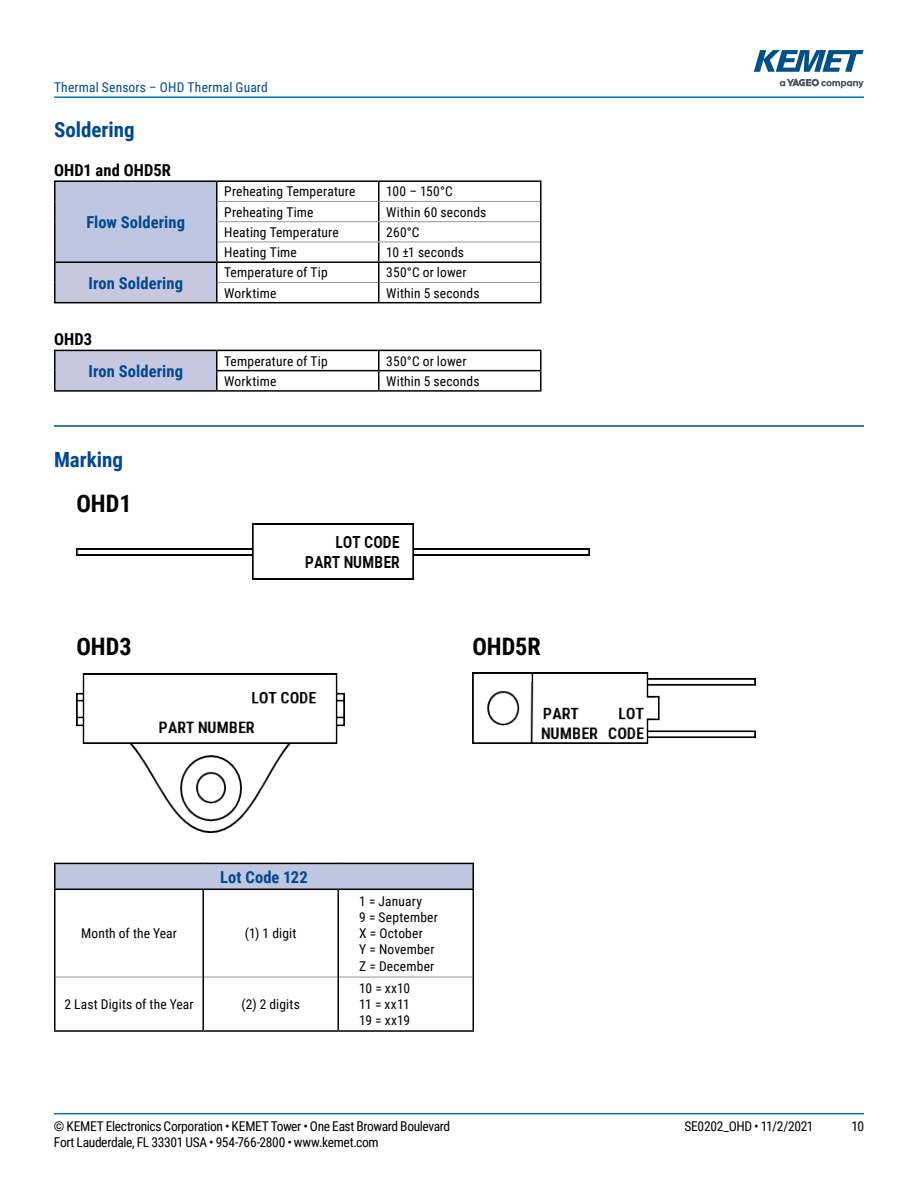
<style>
.page{position:relative;width:918px;height:1188px;background:#fff}
.page>*{position:absolute;margin:0;border:0;box-sizing:border-box;transform-origin:0 0}
.t1{font:700 24.15px "Roboto Condensed";color:#000}
.t2{font:700 21px "Roboto Condensed";color:#004990}
.t3{font:700 16.5px "Roboto Condensed";letter-spacing:.005em;color:#004990}
.t4{font:700 16.5px "Roboto Condensed";letter-spacing:.005em;color:#000}
.t5{font:13.5px/16.2px "Roboto Condensed";letter-spacing:.01em;color:#000}
.t6{font:13.5px "Roboto Condensed";letter-spacing:-.025em;color:#000}
.t7{font:13.5px "Roboto Condensed";letter-spacing:.015em;color:#004990}
</style>
<div class="page">
<hr style="left:54px;top:1113px;width:810px;height:2px;background:#007cc2">
<hr style="left:54px;top:96px;width:810px;height:2px;background:#007cc2">
<svg style="left:780px;top:79px;width:84px;height:9px"></svg>
<svg style="left:754px;top:50px;width:110px;height:22px"></svg>
<hr style="left:54px;top:425px;width:810px;height:2px;background:#004990">
<div style="left:55px;top:181px;width:162px;height:81px;background:#bfc6df"></div>
<div style="left:55px;top:262px;width:162px;height:41px;background:#c7c7df"></div>
<hr style="left:54px;top:180px;width:163px;height:2px;background:#000">
<hr style="left:217px;top:180px;width:162px;height:2px;background:#000">
<hr style="left:379px;top:180px;width:163px;height:2px;background:#000">
<hr style="left:54px;top:302px;width:163px;height:1px;background:#000">
<hr style="left:217px;top:302px;width:162px;height:1px;background:#000">
<hr style="left:379px;top:302px;width:163px;height:1px;background:#000">
<hr style="left:218px;top:282px;width:160px;height:1px;background:#939597">
<hr style="left:380px;top:282px;width:160px;height:1px;background:#939597">
<svg style="left:54px;top:182px;width:2px;height:19px"></svg>
<svg style="left:216px;top:182px;width:2px;height:19px"></svg>
<svg style="left:540px;top:182px;width:2px;height:19px"></svg>
<hr style="left:54px;top:201px;width:2px;height:21px;background:#000">
<hr style="left:216px;top:201px;width:2px;height:21px;background:#000">
<svg style="left:378px;top:182px;width:2px;height:39px"></svg>
<hr style="left:540px;top:201px;width:2px;height:21px;background:#000">
<hr style="left:54px;top:222px;width:2px;height:20px;background:#000">
<hr style="left:216px;top:222px;width:2px;height:20px;background:#000">
<hr style="left:378px;top:222px;width:2px;height:20px;background:#000">
<hr style="left:540px;top:222px;width:2px;height:20px;background:#000">
<svg style="left:54px;top:242px;width:2px;height:40px"></svg>
<svg style="left:216px;top:242px;width:2px;height:40px"></svg>
<svg style="left:378px;top:243px;width:2px;height:39px"></svg>
<svg style="left:540px;top:242px;width:2px;height:40px"></svg>
<hr style="left:54px;top:282px;width:2px;height:20px;background:#000">
<hr style="left:216px;top:282px;width:2px;height:20px;background:#000">
<hr style="left:378px;top:282px;width:2px;height:20px;background:#000">
<hr style="left:540px;top:282px;width:2px;height:20px;background:#000">
<hr style="left:217px;top:261px;width:162px;height:2px;background:#000">
<hr style="left:379px;top:261px;width:163px;height:2px;background:#000">
<hr style="left:54px;top:261px;width:163px;height:2px;background:#000">
<hr style="left:218px;top:201px;width:161px;height:1px;background:#939597">
<hr style="left:379px;top:201px;width:161px;height:1px;background:#939597">
<hr style="left:218px;top:221px;width:161px;height:1px;background:#939597">
<hr style="left:379px;top:221px;width:161px;height:1px;background:#939597">
<hr style="left:218px;top:242px;width:161px;height:1px;background:#939597">
<hr style="left:379px;top:242px;width:161px;height:1px;background:#939597">
<div style="left:55px;top:350px;width:162px;height:41px;background:#c7c7df"></div>
<hr style="left:216px;top:370px;width:163px;height:1px;background:#000">
<hr style="left:379px;top:370px;width:163px;height:1px;background:#000">
<hr style="left:54px;top:390px;width:163px;height:2px;background:#000">
<hr style="left:217px;top:390px;width:162px;height:2px;background:#000">
<hr style="left:379px;top:390px;width:163px;height:2px;background:#000">
<hr style="left:54px;top:351px;width:2px;height:20px;background:#000">
<svg style="left:54px;top:371px;width:2px;height:19px"></svg>
<svg style="left:216px;top:351px;width:2px;height:39px"></svg>
<svg style="left:378px;top:351px;width:2px;height:39px"></svg>
<svg style="left:540px;top:351px;width:2px;height:39px"></svg>
<hr style="left:217px;top:350px;width:162px;height:1px;background:#000">
<hr style="left:379px;top:350px;width:163px;height:1px;background:#000">
<hr style="left:54px;top:350px;width:163px;height:1px;background:#000">
<img style="left:76px;top:524px;width:513px;height:56px">
<img style="left:76px;top:674px;width:269px;height:159px">
<img style="left:472px;top:673px;width:284px;height:71px">
<div style="left:55px;top:863px;width:418px;height:26px;background:#bfc6df"></div>
<hr style="left:54px;top:889px;width:149px;height:1px;background:#000">
<hr style="left:203px;top:889px;width:135px;height:1px;background:#000">
<hr style="left:338px;top:889px;width:136px;height:1px;background:#000">
<hr style="left:54px;top:1030px;width:149px;height:2px;background:#000">
<hr style="left:203px;top:1030px;width:135px;height:2px;background:#000">
<hr style="left:338px;top:1030px;width:136px;height:2px;background:#000">
<hr style="left:56px;top:977px;width:147px;height:1px;background:#939597">
<hr style="left:204px;top:977px;width:134px;height:1px;background:#939597">
<hr style="left:339px;top:977px;width:134px;height:1px;background:#939597">
<hr style="left:54px;top:863px;width:149px;height:1px;background:#000">
<hr style="left:54px;top:864px;width:2px;height:25px;background:#000">
<hr style="left:203px;top:863px;width:135px;height:1px;background:#000">
<hr style="left:338px;top:863px;width:136px;height:1px;background:#000">
<svg style="left:473px;top:864px;width:1px;height:25px"></svg>
<hr style="left:54px;top:890px;width:2px;height:87px;background:#000">
<hr style="left:203px;top:890px;width:1px;height:87px;background:#000">
<hr style="left:338px;top:890px;width:1px;height:87px;background:#000">
<hr style="left:473px;top:890px;width:1px;height:87px;background:#000">
<hr style="left:54px;top:977px;width:2px;height:53px;background:#000">
<hr style="left:203px;top:977px;width:1px;height:53px;background:#000">
<hr style="left:338px;top:977px;width:1px;height:53px;background:#000">
<hr style="left:473px;top:977px;width:1px;height:53px;background:#000">
<p class="t7" style="left:54px;top:79px;width:215px">Thermal Sensors – OHD Thermal Guard</p>
<h2 class="t2" style="left:54px;top:115px;width:82px">Soldering</h2>
<p class="t4" style="left:54px;top:163px;width:118px">OHD1 and OHD5R</p>
<p class="t3" style="left:86px;top:210px;width:100px">Flow Soldering</p>
<p class="t5" style="left:224px;top:184px;width:133px">Preheating Temperature</p>
<p class="t5" style="left:386px;top:184px;width:68px">100 – 150°C</p>
<p class="t5" style="left:224px;top:205px;width:91px">Preheating Time</p>
<p class="t5" style="left:386px;top:205px;width:102px">Within 60 seconds</p>
<p class="t5" style="left:224px;top:225px;width:116px">Heating Temperature</p>
<p class="t5" style="left:386px;top:225px;width:35px">260°C</p>
<p class="t5" style="left:224px;top:245px;width:74px">Heating Time</p>
<p class="t5" style="left:386px;top:245px;width:79px">10 ±1 seconds</p>
<p class="t3" style="left:88px;top:271px;width:96px">Iron Soldering</p>
<p class="t4" style="left:54px;top:332px;width:40px">OHD3</p>
<p class="t3" style="left:88px;top:359px;width:96px">Iron Soldering</p>
<h2 class="t2" style="left:54px;top:451px;width:71px">Marking</h2>
<h1 class="t1" style="left:76px;top:490px;width:57px">OHD1</h1>
<p class="t5" style="left:224px;top:265px;width:105px">Temperature of Tip</p>
<p class="t5" style="left:386px;top:265px;width:82px">350°C or lower</p>
<p class="t5" style="left:224px;top:286px;width:54px">Worktime</p>
<p class="t5" style="left:386px;top:286px;width:95px">Within 5 seconds</p>
<p class="t5" style="left:224px;top:354px;width:105px">Temperature of Tip</p>
<p class="t5" style="left:386px;top:354px;width:82px">350°C or lower</p>
<p class="t5" style="left:224px;top:374px;width:54px">Worktime</p>
<p class="t5" style="left:386px;top:374px;width:95px">Within 5 seconds</p>
<h1 class="t1" style="left:76px;top:632px;width:57px">OHD3</h1>
<h1 class="t1" style="left:472px;top:632px;width:70px">OHD5R</h1>
<p class="t3" style="left:220px;top:865px;width:89px">Lot Code 122</p>
<p class="t5" style="left:81px;top:926px;width:97px">Month of the Year</p>
<p class="t5" style="left:245px;top:926px;width:53px">(1) 1 digit</p>
<p class="t5" style="left:64px;top:997px;width:131px">2 Last Digits of the Year</p>
<p class="t5" style="left:242px;top:997px;width:60px">(2) 2 digits</p>
<p class="t5" style="left:359px;top:894px;width:80px">1 = January<br>9 = September<br>X = October<br>Y = November<br>Z = December</p>
<p class="t5" style="left:359px;top:981px;width:52px;text-align:justify">10 = xx10<br>11 = xx11<br>19 = xx19</p>
<p class="t6" style="left:54px;top:1120px;width:398px">© KEMET Electronics Corporation • KEMET Tower • One East Broward Boulevard</p>
<p class="t6" style="left:685px;top:1120px;width:131px">SE0202_OHD • 11/2/2021</p>
<p class="t5" style="left:852px;top:1119px;width:14px">10</p>
<p class="t6" style="left:54px;top:1136px;width:326px">Fort Lauderdale, FL 33301 USA • 954-766-2800 • www.kemet.com</p>
</div>
